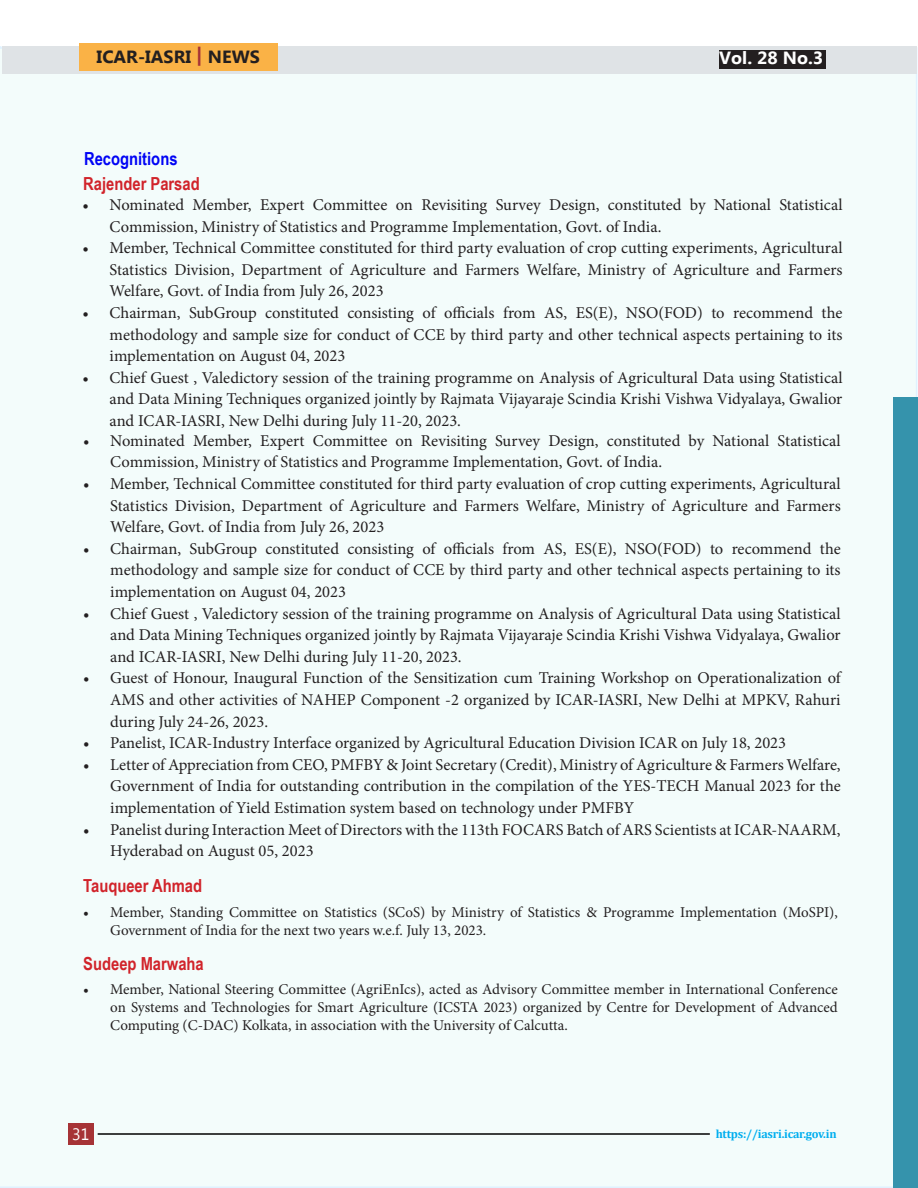
<style>
.page{position:relative;width:918px;height:1188px;background:#fff}
.page>*{position:absolute;margin:0;border:0;box-sizing:border-box;transform-origin:0 0}
.t1{font:700 18px "Arial Narrow";color:#d1232a}
.t2{font:700 18px "Arial Narrow";color:#0003f5}
.t3{font:700 17.7px "Microsoft New Tai Lue";color:#231f20}
.t4{font:700 17.7px "Microsoft New Tai Lue";color:#fff}
.t5{font:16.5px/21.6px "Minion Pro";color:#231f20;text-align:justify}
.t6{font:16.5px "Microsoft Tai Le";color:#fff;scale:.96 1}
.t7{font:15px/18px "Minion Pro";color:#231f20}
.t8{font:700 12px "Cambria";letter-spacing:-.02em;color:#00aeef}
.s1{font-size:19.05px;color:#a63336}
</style>
<div class="page">
<div style="left:0;top:47px;width:917px;height:1141px;background:#f3fcfb"></div>
<div style="left:2px;top:46px;width:914px;height:27px;background:#dfe3e6"></div>
<div style="left:894px;top:397px;width:24px;height:791px;background:#3593ac"></div>
<div style="left:68px;top:1123px;width:26px;height:22px;background:#a63336"></div>
<hr style="left:98px;top:1133px;width:612px;height:2px;background:#000">
<div style="left:79px;top:43px;width:199px;height:28px;background:#fab246"></div>
<div style="left:719px;top:50px;width:107px;height:18px;background:#231f20"></div>
<p class="t3" style="left:97px;top:46px;width:165px">ICAR-IASRI <span class="s1">|</span> NEWS</p>
<p class="t4" style="left:719px;top:47px;width:106px">Vol. 28 No.3</p>
<p class="t2" style="left:84px;top:145px;width:95px">Recognitions</p>
<p class="t1" style="left:83px;top:170px;width:118px">Rajender Parsad</p>
<p class="t5" style="left:110px;top:194px;width:734px;text-indent:-27px">• Nominated Member, Expert Committee on Revisiting Survey Design, constituted by National Statistical<br>Commission, Ministry of Statistics and Programme Implementation, Govt. of India.</p>
<p class="t5" style="left:110px;top:237px;width:734px;text-indent:-27px">• Member, Technical Committee constituted for third party evaluation of crop cutting experiments, Agricultural Statistics Division, Department of Agriculture and Farmers Welfare, Ministry of Agriculture and Farmers Welfare, Govt. of India from July 26, 2023</p>
<p class="t5" style="left:110px;top:302px;width:734px;text-indent:-27px">• Chairman, SubGroup constituted consisting of officials from AS, ES(E), NSO(FOD) to recommend the methodology and sample size for conduct of CCE by third party and other technical aspects pertaining to its implementation on August 04, 2023</p>
<p class="t5" style="left:110px;top:367px;width:734px;text-indent:-27px">• Chief Guest , Valedictory session of the training programme on Analysis of Agricultural Data using Statistical and Data Mining Techniques organized jointly by Rajmata Vijayaraje Scindia Krishi Vishwa Vidyalaya, Gwalior and ICAR-IASRI, New Delhi during July 11-20, 2023.</p>
<p class="t5" style="left:110px;top:430px;width:732px;text-indent:-27px">• Nominated Member, Expert Committee on Revisiting Survey Design, constituted by National Statistical<br>Commission, Ministry of Statistics and Programme Implementation, Govt. of India.</p>
<p class="t5" style="left:110px;top:473px;width:732px;text-indent:-27px">• Member, Technical Committee constituted for third party evaluation of crop cutting experiments, Agricultural Statistics Division, Department of Agriculture and Farmers Welfare, Ministry of Agriculture and Farmers Welfare, Govt. of India from July 26, 2023</p>
<p class="t5" style="left:110px;top:538px;width:732px;text-indent:-27px">• Chairman, SubGroup constituted consisting of officials from AS, ES(E), NSO(FOD) to recommend the methodology and sample size for conduct of CCE by third party and other technical aspects pertaining to its implementation on August 04, 2023</p>
<p class="t5" style="left:110px;top:603px;width:732px;text-indent:-27px">• Chief Guest , Valedictory session of the training programme on Analysis of Agricultural Data using Statistical and Data Mining Techniques organized jointly by Rajmata Vijayaraje Scindia Krishi Vishwa Vidyalaya, Gwalior and ICAR-IASRI, New Delhi during July 11-20, 2023.</p>
<p class="t5" style="left:110px;top:667px;width:732px;text-indent:-27px">• Guest of Honour, Inaugural Function of the Sensitization cum Training Workshop on Operationalization of AMS and other activities of NAHEP Component -2 organized by ICAR-IASRI, New Delhi at MPKV, Rahuri during July 24-26, 2023.</p>
<p class="t5" style="left:83px;top:732px;width:704px">• Panelist, ICAR-Industry Interface organized by Agricultural Education Division ICAR on July 18, 2023</p>
<p class="t5" style="left:110px;top:754px;width:732px;text-indent:-27px">• Letter of Appreciation from CEO, PMFBY &amp; Joint Secretary (Credit), Ministry of Agriculture &amp; Farmers Welfare, Government of India for outstanding contribution in the compilation of the YES-TECH Manual 2023 for the implementation of Yield Estimation system based on technology under PMFBY</p>
<p class="t5" style="left:110px;top:819px;width:732px;text-indent:-27px">• Panelist during Interaction Meet of Directors with the 113th FOCARS Batch of ARS Scientists at ICAR-NAARM,<br>Hyderabad on August 05, 2023</p>
<p class="t1" style="left:83px;top:872px;width:120px">Tauqueer Ahmad</p>
<p class="t7" style="left:110px;top:903px;width:729px;text-indent:-27px">• Member, Standing Committee on Statistics (SCoS) by Ministry of Statistics &amp; Programme Implementation (MoSPI),<br>Government of India for the next two years w.e.f. July 13, 2023.</p>
<p class="t1" style="left:83px;top:950px;width:122px">Sudeep Marwaha</p>
<p class="t7" style="left:110px;top:980px;width:729px;text-align:justify;text-indent:-27px">• Member, National Steering Committee (AgriEnIcs), acted as Advisory Committee member in International Conference on Systems and Technologies for Smart Agriculture (ICSTA 2023) organized by Centre for Development of Advanced Computing (C-DAC) Kolkata, in association with the University of Calcutta.</p>
<p class="t6" style="left:72px;top:1125px;width:19px">31</p>
<p class="t8" style="left:716px;top:1126px;width:122px">https://iasri.icar.gov.in</p>
</div>
